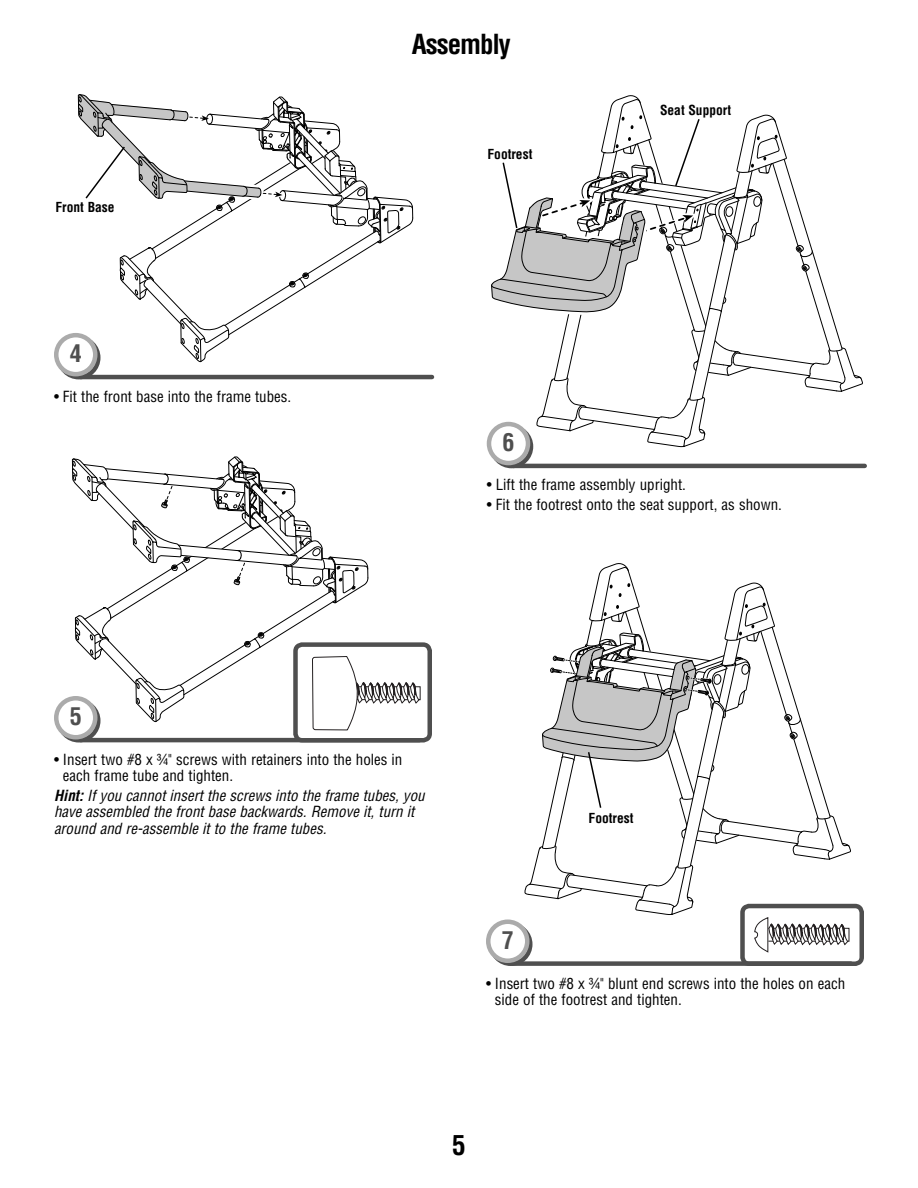
<style>
.page{position:relative;width:918px;height:1188px;background:#fff}
.page>*{position:absolute;margin:0;border:0;box-sizing:border-box;transform-origin:0 0}
.t1{font:700 condensed 27px "Helvetica LT Std";letter-spacing:-.04em;color:#000}
.t2{font:700 condensed 24px "Helvetica LT Std";color:#4f4f4f}
.t3{font:condensed 15px/16.5px "Helvetica LT Std";color:#000}
.t4{font:italic condensed 15px/16.5px "Helvetica LT Std";color:#000}
.t5{font:700 condensed 13.5px "Helvetica LT Std";color:#000}
.s1{font-weight:700}
</style>
<div class="page">
<hr style="left:514px;top:464px;width:351px;height:4px;background:#4f4f4f">
<svg style="left:492px;top:427px;width:39px;height:39px"></svg>
<div style="left:490px;top:425px;width:43px;height:43px;border:4px solid #4f4f4f;border-radius:50%"></div>
<svg style="left:489px;top:424px;width:39px;height:39px"></svg>
<div style="left:487px;top:422px;width:43px;height:43px;border:4px solid #ababab;border-radius:50%"></div>
<hr style="left:81px;top:375px;width:351px;height:4px;background:#4f4f4f">
<svg style="left:59px;top:338px;width:39px;height:39px"></svg>
<div style="left:57px;top:336px;width:43px;height:43px;border:4px solid #4f4f4f;border-radius:50%"></div>
<svg style="left:56px;top:335px;width:39px;height:39px"></svg>
<div style="left:54px;top:333px;width:44px;height:43px;border:4px solid #ababab;border-radius:50%"></div>
<hr style="left:81px;top:738px;width:339px;height:4px;background:#4f4f4f">
<svg style="left:59px;top:701px;width:39px;height:39px"></svg>
<div style="left:57px;top:699px;width:43px;height:43px;border:4px solid #4f4f4f;border-radius:50%"></div>
<svg style="left:56px;top:698px;width:39px;height:39px"></svg>
<div style="left:54px;top:696px;width:44px;height:44px;border:4px solid #ababab;border-radius:50%"></div>
<svg style="left:73px;top:94px;width:340px;height:268px"></svg>
<div style="left:293px;top:642px;width:139px;height:100px;border:4px solid #4f4f4f;border-radius:7px"></div>
<svg style="left:72px;top:456px;width:347px;height:275px"></svg>
<svg style="left:486px;top:95px;width:377px;height:352px"></svg>
<div style="left:513px;top:961px;width:338px;height:5px;background:#4f4f4f"></div>
<svg style="left:491px;top:925px;width:39px;height:39px"></svg>
<div style="left:489px;top:922px;width:43px;height:44px;border:4px solid #4f4f4f;border-radius:50%"></div>
<div style="left:488px;top:922px;width:39px;height:39px;background:#fff;border-radius:50%"></div>
<div style="left:486px;top:920px;width:44px;height:43px;border:4px solid #ababab;border-radius:50%"></div>
<div style="left:740px;top:904px;width:124px;height:62px;border:4px solid #4f4f4f;border-radius:7px"></div>
<svg style="left:523px;top:563px;width:328px;height:389px"></svg>
<p class="t5" style="left:56px;top:202px;width:61px">Front Base</p>
<h2 class="t2" style="left:70px;top:345px;width:13px">4</h2>
<p class="t3" style="left:54px;top:390px;width:239px">• Fit the front base into the frame tubes.</p>
<h2 class="t2" style="left:70px;top:708px;width:13px">5</h2>
<h1 class="t1" style="left:412px;top:35px;width:100px">Assembly</h1>
<p class="t5" style="left:488px;top:149px;width:46px">Footrest</p>
<h2 class="t2" style="left:503px;top:434px;width:13px">6</h2>
<p class="t5" style="left:660px;top:105px;width:73px">Seat Support</p>
<p class="t3" style="left:487px;top:478px;width:201px">• Lift the frame assembly upright.</p>
<p class="t3" style="left:487px;top:498px;width:297px">• Fit the footrest onto the seat support, as shown.</p>
<p class="t3" style="left:63px;top:753px;width:341px;text-indent:-9px">• Insert two #8 x ¾" screws with retainers into the holes in each frame tube and tighten.</p>
<p class="t4" style="left:54px;top:789px;width:372px"><span class="s1">Hint:</span> If you cannot insert the screws into the frame tubes, you have assembled the front base backwards. Remove it, turn it around and re-assemble it to the frame tubes.</p>
<h2 class="t2" style="left:502px;top:932px;width:13px">7</h2>
<p class="t5" style="left:589px;top:814px;width:46px">Footrest</p>
<p class="t3" style="left:495px;top:977px;width:352px;text-indent:-9px">• Insert two #8 x ¾" blunt end screws into the holes on each side of the footrest and tighten.</p>
<h1 class="t1" style="left:452px;top:1136px;width:15px">5</h1>
</div>
